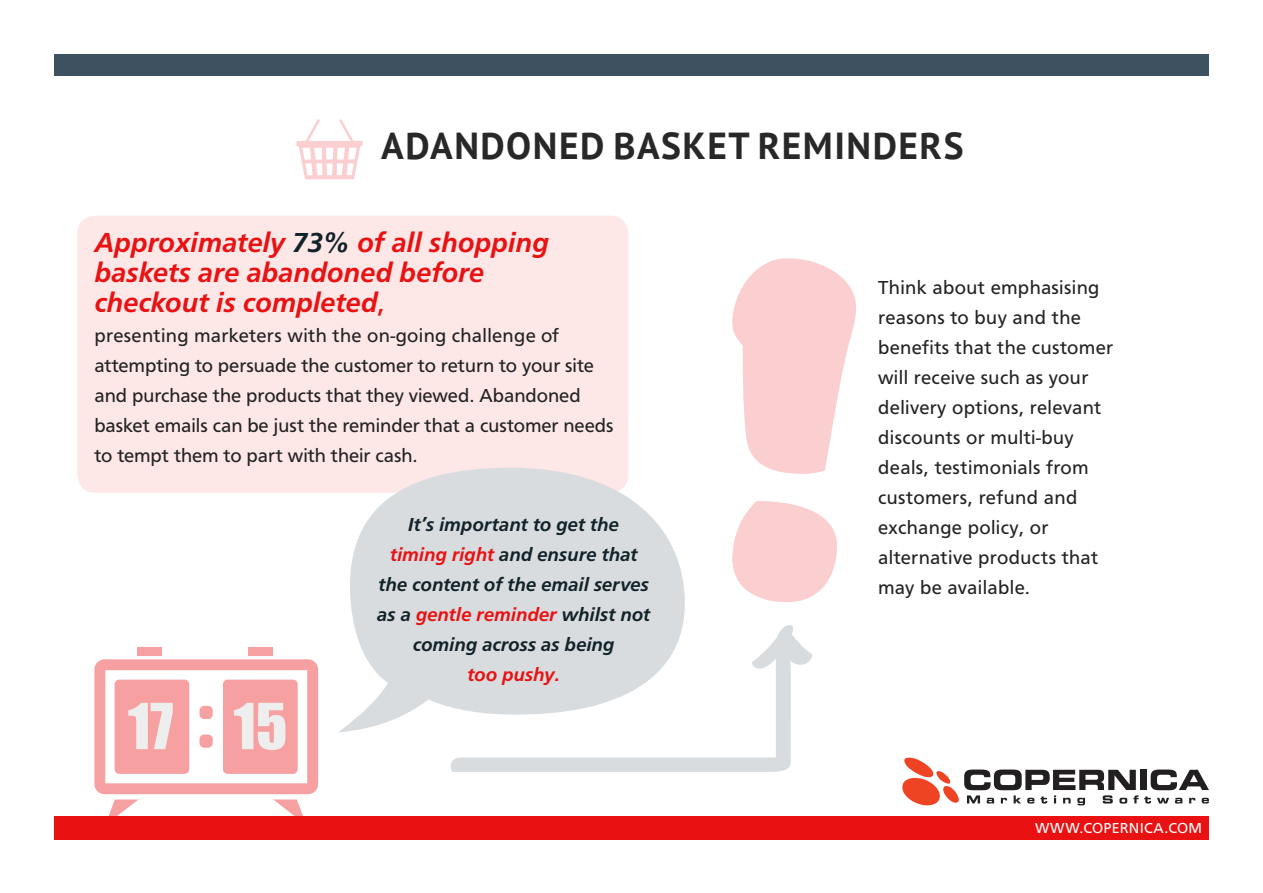
<style>
.page{position:relative;width:1263px;height:893px;background:#fff}
.page>*{position:absolute;margin:0;border:0;box-sizing:border-box;transform-origin:0 0}
.t1{font:700 37.5px "PT Sans";letter-spacing:.04em;color:#292829}
.t2{font:italic 700 28.5px/30px "Carto Gothic Std";letter-spacing:-.005em;color:#e91112}
.t3{font:19.5px/30px "Carto Gothic Std";letter-spacing:.01em;color:#222223}
.t4{font:italic 700 19.5px/30px "Carto Gothic Std";color:#112229;text-align:center}
.t5{font:italic 700 19.5px "Carto Gothic Std";letter-spacing:-.005em;color:#e91112}
.t6{font:15px "Carto Gothic Std";letter-spacing:.02em;color:#fff}
.s1{color:#112229}
.s2{font-weight:400;font-style:normal}
.s3{color:#e91112}
</style>
<div class="page">
<div style="left:54px;top:816px;width:1155px;height:24px;background:#e91112"></div>
<div style="left:54px;top:54px;width:1155px;height:22px;background:#3e5160"></div>
<svg style="left:1144px;top:796px;width:7px;height:7px"></svg>
<svg style="left:1157px;top:798px;width:12px;height:5px"></svg>
<svg style="left:1175px;top:798px;width:7px;height:5px"></svg>
<svg style="left:1189px;top:798px;width:6px;height:5px"></svg>
<svg style="left:1202px;top:798px;width:7px;height:5px"></svg>
<svg style="left:902px;top:757px;width:236px;height:49px"></svg>
<div style="left:1140px;top:770px;width:6px;height:20px;background:#221f20"></div>
<svg style="left:1151px;top:769px;width:58px;height:21px"></svg>
<div style="left:77px;top:216px;width:551px;height:277px;background:#fde7e7;border-radius:18px"></div>
<div style="left:296px;top:141px;width:67px;height:5px;background:#fbcfd0"></div>
<svg style="left:298px;top:119px;width:63px;height:60px"></svg>
<svg style="left:94px;top:659px;width:224px;height:157px"></svg>
<div style="left:137px;top:647px;width:25px;height:9px;background:#f6a0a1"></div>
<div style="left:248px;top:647px;width:25px;height:9px;background:#f6a0a1"></div>
<svg style="left:339px;top:468px;width:346px;height:264px;fill:#d8dcdf"></svg>
<svg style="left:732px;top:258px;width:124px;height:344px"></svg>
<svg style="left:451px;top:625px;width:361px;height:147px"></svg>
<h1 class="t1" style="left:381px;top:121px;width:584px">ADANDONED BASKET REMINDERS</h1>
<h2 class="t2" style="left:94px;top:228px;width:456px">Approximately <span class="s1">73%</span> of all shopping baskets are abandoned before checkout is completed<span class="s2">,</span></h2>
<p class="t3" style="left:94px;top:321px;width:521px">presenting marketers with the on-going challenge of attempting to persuade the customer to return to your site and purchase the products that they viewed. Abandoned basket emails can be just the reminder that a customer needs to tempt them to part with their cash.</p>
<p class="t4" style="left:377px;top:510px;width:275px">It’s important to get the<br><span class="s3">timing right</span> and ensure that the content of the email serves as a <span class="s3">gentle reminder</span> whilst not coming across as being</p>
<p class="t5" style="left:467px;top:663px;width:94px">too pushy.</p>
<p class="t3" style="left:878px;top:273px;width:237px">Think about emphasising reasons to buy and the benefits that the customer will receive such as your delivery options, relevant discounts or multi-buy deals, testimonials from customers, refund and exchange policy, or alternative products that may be available.</p>
<p class="t6" style="left:1035px;top:820px;width:169px">www.copernica.com</p>
</div>
